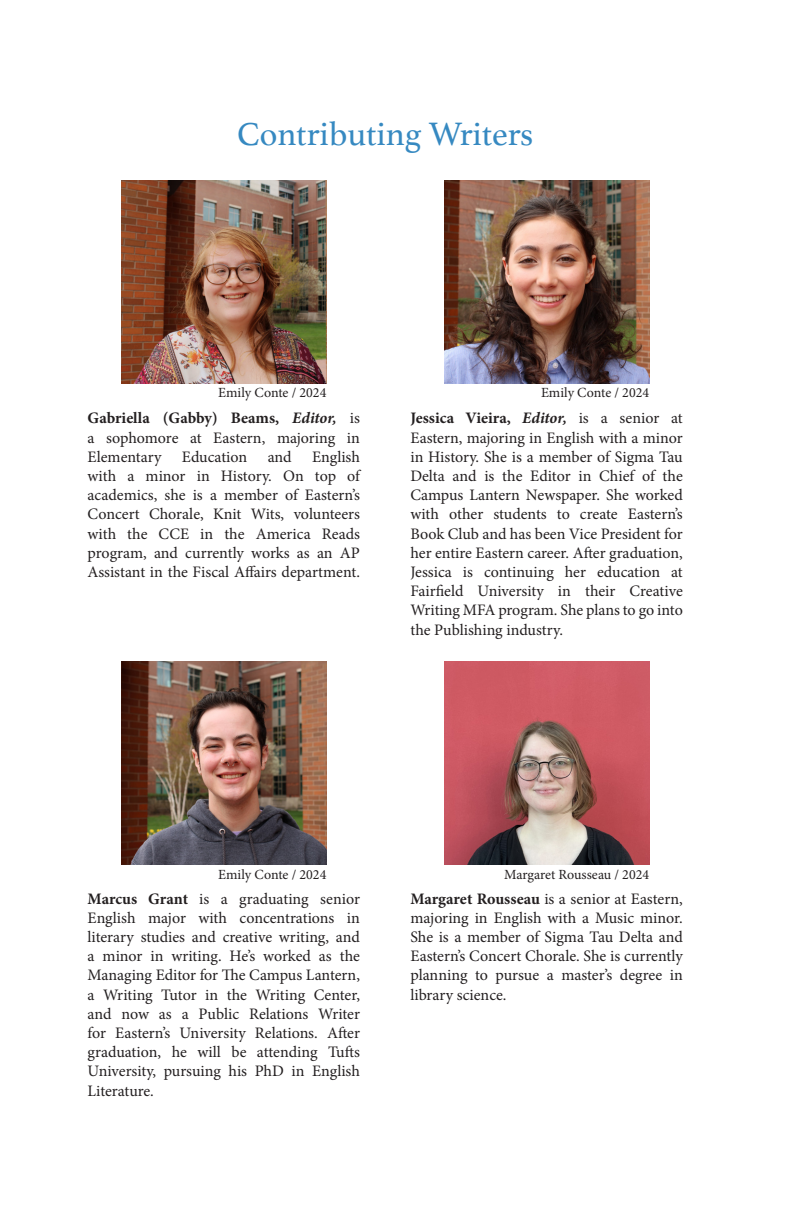
<style>
.page{position:relative;width:792px;height:1224px;background:#fff}
.page>*{position:absolute;margin:0;border:0;box-sizing:border-box;transform-origin:0 0}
.t1{font:34px "Athelas";color:#3689c1}
.t2{font:16px/19.2px "Minion Pro";letter-spacing:-.005em;color:#231f20;text-align:justify}
.t3{font:14px "Minion Pro";color:#231f20}
.s1{font-weight:700}
.s2{font-weight:700;font-style:italic}
</style>
<div class="page">
<img style="left:121px;top:180px;width:205px;height:203px">
<img style="left:444px;top:180px;width:205px;height:203px">
<img style="left:444px;top:661px;width:205px;height:204px">
<img style="left:121px;top:661px;width:205px;height:204px">
<p class="t1" style="left:237px;top:107px;width:298px">Contributing Writers</p>
<p class="t3" style="left:218px;top:384px;width:110px">Emily Conte / 2024</p>
<p class="t3" style="left:541px;top:384px;width:110px">Emily Conte / 2024</p>
<p class="t2" style="left:88px;top:409px;width:274px"><span class="s1">Gabriella (Gabby) Beams,</span> <span class="s2">Editor,</span> is a sophomore at Eastern, majoring in Elementary</p>
<p class="t2" style="left:88px;top:447px;width:274px;text-indent:224px">English with a minor in History. On top of academics, she is a member of Eastern’s Concert Chorale, Knit Wits, volunteers with the CCE in the America Reads program, and currently works as an AP Assistant in the Fiscal Affairs department.</p>
<p class="t2" style="left:182px;top:447px;width:67px">Education</p>
<p class="t2" style="left:268px;top:447px;width:26px">and</p>
<p class="t2" style="left:410px;top:409px;width:274px"><span class="s1">Jessica Vieira,</span> <span class="s2">Editor,</span> is a senior at Eastern, majoring in English with a minor in History. She is a member of Sigma Tau Delta and is the Editor in Chief of the Campus Lantern Newspaper. She worked with other students to create Eastern’s Book Club and has been Vice President for her entire Eastern career. After graduation, Jessica is continuing her education at Fairfield University in their Creative Writing MFA program. She plans to go into the Publishing industry.</p>
<p class="t3" style="left:218px;top:865px;width:110px">Emily Conte / 2024</p>
<p class="t2" style="left:88px;top:889px;width:274px"><span class="s1">Marcus Grant</span> is a graduating senior English major with concentrations in literary studies and creative writing, and a minor in writing. He’s worked as the Managing Editor for The Campus Lantern, a Writing Tutor in the Writing Center, and now as a Public Relations Writer for Eastern’s University Relations. After graduation, he will be attending Tufts University, pursuing his PhD in English Literature.</p>
<p class="t3" style="left:504px;top:865px;width:146px">Margaret Rousseau / 2024</p>
<p class="t2" style="left:410px;top:889px;width:274px"><span class="s1">Margaret Rousseau</span> is a senior at Eastern, majoring in English with a Music minor.<br>She is a member of Sigma Tau Delta and Eastern’s Concert Chorale. She is currently planning to pursue a master’s degree in library science.</p>
</div>
